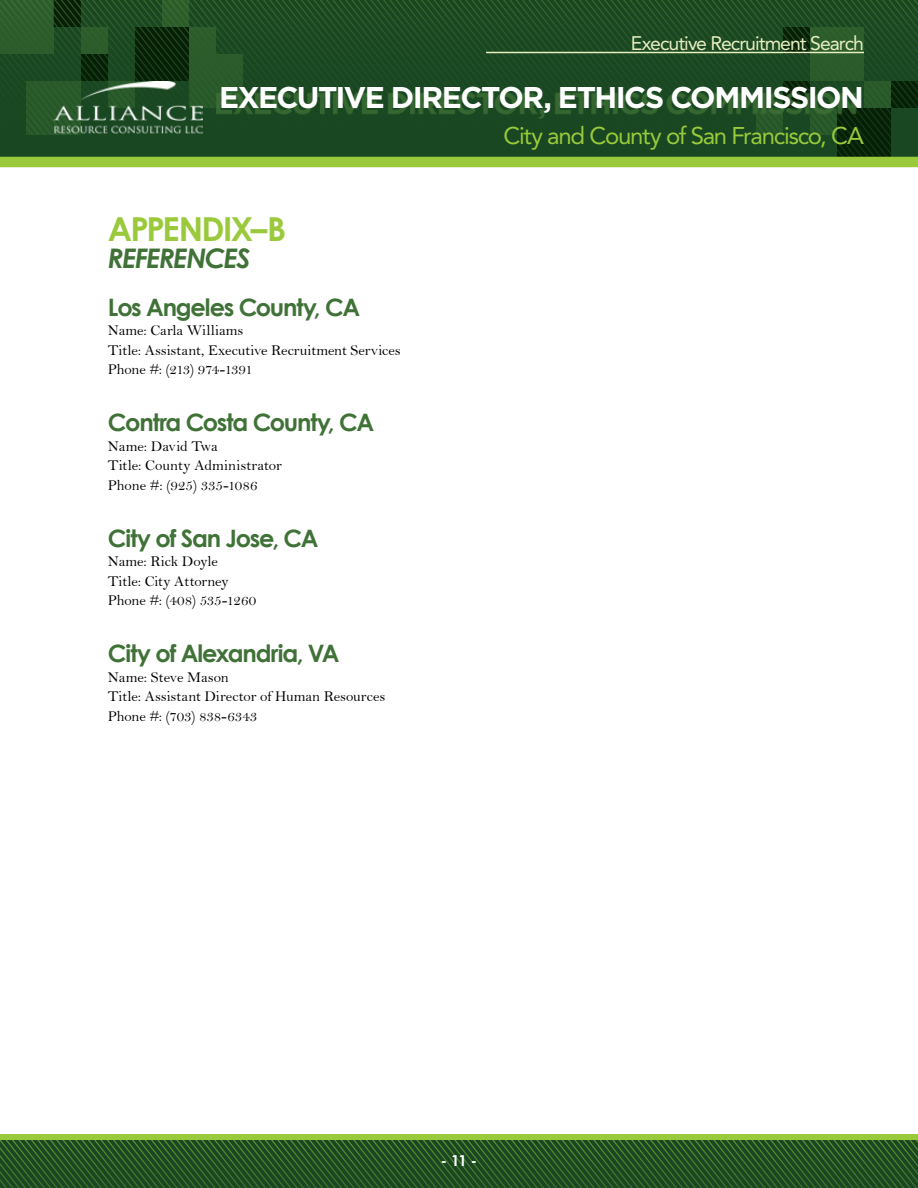
<style>
.page{position:relative;width:918px;height:1188px;background:#fff}
.page>*{position:absolute;margin:0;border:0;box-sizing:border-box;transform-origin:0 0}
.t1{font:700 33px "Century Gothic";letter-spacing:-.055em;color:#9aca3c}
.t2{font:700 30px "Gotham";letter-spacing:-.05em;color:#fff}
.t3{font:italic 700 27px "Century Gothic";letter-spacing:-.05em;color:#407237}
.t4{font:700 24px "Century Gothic";letter-spacing:-.05em;color:#407237}
.t5{font:24px "Avenir";letter-spacing:-.05em;color:#9aca3c}
.t6{font:19.5px "Avenir";letter-spacing:-.05em;color:#e7efc1}
.t7{font:15px/19.5px "Bell";letter-spacing:-.005em;color:#000}
.t8{font:700 15px "Century Gothic";color:#fff}
</style>
<div class="page">
<svg style="left:0;top:0;width:918px;height:157px;background:#1c4922"></svg>
<img style="left:53px;top:82px;width:149px;height:53px">
<hr style="left:486px;top:52px;width:378px;height:1px;background:#e7efc1">
<div style="left:0;top:157px;width:918px;height:10px;background:#9aca3c"></div>
<svg style="left:0;top:1140px;width:918px;height:48px;background:#265425"></svg>
<div style="left:0;top:1134px;width:918px;height:6px;background:#9aca3c"></div>
<div style="left:216px;top:92px;width:640px;height:26px;background:#407237;opacity:.75"></div>
<h3 class="t6" style="left:631px;top:31px;width:235px">Executive Recruitment Search</h3>
<h2 class="t2" style="left:219px;top:80px;width:646px">EXECUTIVE DIRECTOR, ETHICS COMMISSION</h2>
<h1 class="t1" style="left:108px;top:204px;width:180px">APPENDIX–B</h1>
<h3 class="t3" style="left:108px;top:237px;width:144px">REFERENCES</h3>
<h3 class="t4" style="left:108px;top:289px;width:254px">Los Angeles County, CA</h3>
<p class="t7" style="left:108px;top:321px;width:294px">Name: Carla Williams<br>Title: Assistant, Executive Recruitment Services<br>Phone #: (213) 974-1391</p>
<h3 class="t4" style="left:108px;top:404px;width:268px">Contra Costa County, CA</h3>
<p class="t7" style="left:108px;top:436px;width:176px">Name: David Twa<br>Title: County Administrator<br>Phone #: (925) 335-1086</p>
<h3 class="t4" style="left:108px;top:520px;width:212px">City of San Jose, CA</h3>
<p class="t7" style="left:108px;top:552px;width:150px">Name: Rick Doyle<br>Title: City Attorney<br>Phone #: (408) 535-1260</p>
<h3 class="t4" style="left:108px;top:635px;width:233px">City of Alexandria, VA</h3>
<p class="t7" style="left:108px;top:667px;width:279px">Name: Steve Mason<br>Title: Assistant Director of Human Resources<br>Phone #: (703) 838-6343</p>
<h3 class="t5" style="left:504px;top:122px;width:362px">City and County of San Francisco, CA</h3>
<p class="t8" style="left:441px;top:1149px;width:38px">- 11 -</p>
</div>
